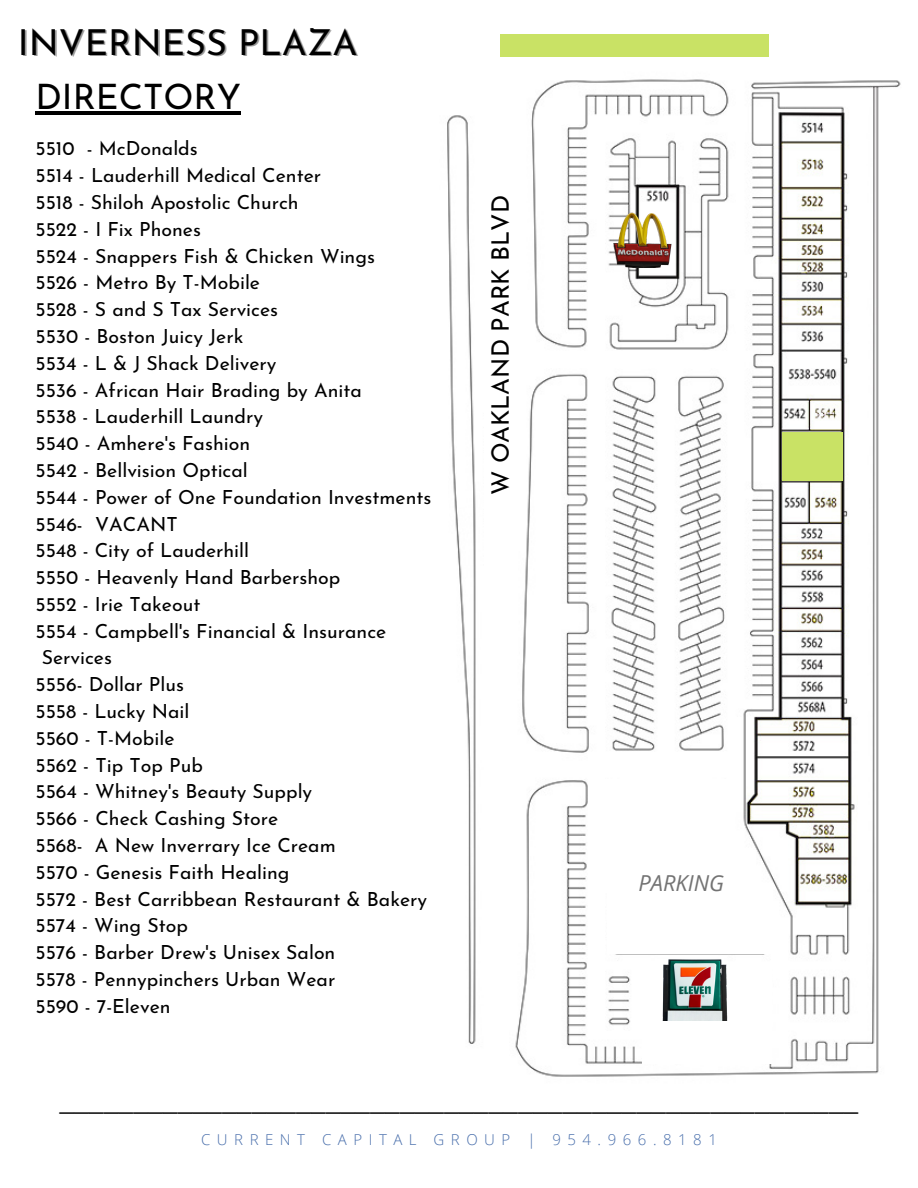
<style>
.page{position:relative;width:918px;height:1188px;background:#fff}
.page>*{position:absolute;margin:0;border:0;box-sizing:border-box;transform-origin:0 0}
.t1{font:300 36px "Open Sans";color:#000}
.t2{font:35.85px "Josefin Sans";color:#000}
.t3{font:35.1px "Josefin Sans";color:#000}
.t4{font:24.15px "Josefin Sans";color:#000}
.t5{font:italic 22.05px "Open Sans";color:#737373}
.t6{font:19.5px/26.8px "Josefin Sans";color:#000}
.t7{font:300 15px "Open Sans";letter-spacing:.435em;color:#486eab}
</style>
<div class="page">
<img style="left:447px;top:34px;width:454px;height:1043px">
<div style="left:501px;top:34px;width:268px;height:23px;background:#c9e265"></div>
<div style="left:484px;top:368px;width:33px;height:287px;background:#fff"></div>
<div style="left:643px;top:202px;width:29px;height:71px;background:#fff"></div>
<img style="left:607px;top:202px;width:71px;height:65px">
<div style="left:782px;top:432px;width:61px;height:48px;background:#c9e265"></div>
<div style="left:643px;top:967px;width:129px;height:96px;background:#fff"></div>
<img style="left:643px;top:954px;width:104px;height:66px">
<hr style="left:36px;top:111px;width:205px;height:3px;background:#000">
<svg style="left:729px;top:812px;width:43px;height:71px"></svg>
<div style="left:607px;top:883px;width:166px;height:71px;background:#fff"></div>
<div style="left:603px;top:779px;width:126px;height:114px;background:#fff"></div>
<p class="t2" style="left:18px;top:28px;width:341px">INVERNESS PLAZA</p>
<p class="t3" style="left:36px;top:82px;width:207px">DIRECTORY</p>
<p class="t6" style="left:36px;top:137px;width:164px">5510 - McDonalds</p>
<p class="t6" style="left:36px;top:164px;width:287px">5514 - Lauderhill Medical Center</p>
<p class="t6" style="left:36px;top:191px;width:265px">5518 - Shiloh Apostolic Church</p>
<p class="t6" style="left:36px;top:217px;width:167px">5522 - I Fix Phones</p>
<p class="t6" style="left:36px;top:244px;width:341px">5524 - Snappers Fish &amp; Chicken Wings</p>
<p class="t6" style="left:36px;top:271px;width:226px">5526 - Metro By T-Mobile</p>
<p class="t6" style="left:36px;top:298px;width:244px">5528 - S and S Tax Services</p>
<p class="t6" style="left:36px;top:325px;width:209px">5530 - Boston Juicy Jerk</p>
<p class="t6" style="left:36px;top:351px;width:242px">5534 - L &amp; J Shack Delivery</p>
<p class="t6" style="left:36px;top:378px;width:328px">5536 - African Hair Brading by Anita</p>
<p class="t6" style="left:36px;top:405px;width:229px">5538 - Lauderhill Laundry</p>
<p class="t6" style="left:36px;top:432px;width:216px">5540 - Amhere's Fashion</p>
<p class="t6" style="left:36px;top:459px;width:214px">5542 - Bellvision Optical</p>
<p class="t6" style="left:36px;top:485px;width:397px">5544 - Power of One Foundation Investments</p>
<p class="t6" style="left:36px;top:512px;width:144px">5546- VACANT</p>
<p class="t6" style="left:36px;top:539px;width:215px">5548 - City of Lauderhill</p>
<p class="t6" style="left:36px;top:566px;width:306px">5550 - Heavenly Hand Barbershop</p>
<p class="t6" style="left:36px;top:593px;width:166px">5552 - Irie Takeout</p>
<p class="t6" style="left:42px;top:619px;width:346px;text-indent:-6px">5554 - Campbell's Financial &amp; Insurance<br>Services</p>
<p class="t6" style="left:36px;top:673px;width:150px">5556- Dollar Plus</p>
<p class="t6" style="left:36px;top:700px;width:155px">5558 - Lucky Nail</p>
<p class="t6" style="left:36px;top:727px;width:140px">5560 - T-Mobile</p>
<p class="t6" style="left:36px;top:753px;width:169px">5562 - Tip Top Pub</p>
<p class="t6" style="left:36px;top:780px;width:278px">5564 - Whitney's Beauty Supply</p>
<p class="t6" style="left:36px;top:807px;width:244px">5566 - Check Cashing Store</p>
<p class="t6" style="left:36px;top:834px;width:302px">5568- A New Inverrary Ice Cream</p>
<p class="t6" style="left:36px;top:861px;width:256px">5570 - Genesis Faith Healing</p>
<p class="t6" style="left:36px;top:887px;width:393px">5572 - Best Carribbean Restaurant &amp; Bakery</p>
<p class="t6" style="left:36px;top:914px;width:154px">5574 - Wing Stop</p>
<p class="t6" style="left:36px;top:941px;width:301px">5576 - Barber Drew's Unisex Salon</p>
<p class="t6" style="left:36px;top:968px;width:301px">5578 - Pennypinchers Urban Wear</p>
<p class="t6" style="left:36px;top:994px;width:137px">5590 - 7-Eleven</p>
<p class="t4" style="left:491px;top:495px;width:302px;rotate:-90deg">W OAKLAND PARK BLVD</p>
<p class="t5" style="left:638px;top:868px;width:87px">PARKING</p>
<p class="t1" style="left:59px;top:1071px;width:800px">______________________________________________________</p>
<p class="t7" style="left:201px;top:1129px;width:517px">CURRENT CAPITAL GROUP | 954.966.8181</p>
</div>
